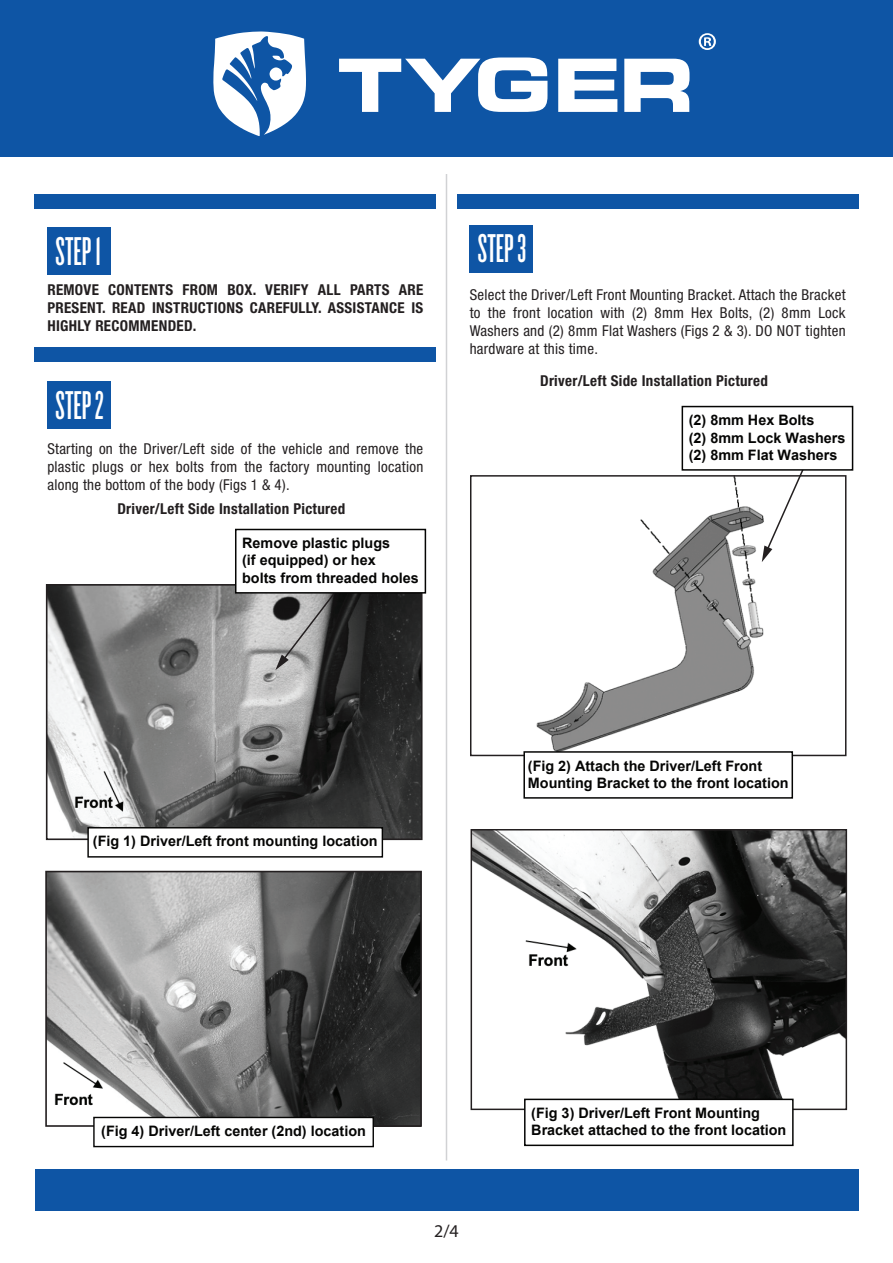
<style>
.page{position:relative;width:893px;height:1263px;background:#fff}
.page>*{position:absolute;margin:0;border:0;box-sizing:border-box;transform-origin:0 0}
.t1{font:41.85px "Knockout HTF46 Flyweight";color:#fff}
.t2{font:18px "Myriad Pro";color:#231f20}
.t3{font:condensed 15px/18px "Helvetica Neue LT Std";letter-spacing:.02em;color:#231f20;text-align:justify}
.t4{font:700 condensed 15px/18px "Helvetica Neue LT Std";letter-spacing:.02em;color:#231f20;text-align:justify}
.t5{font:700 14.4px/17.2px "Arial";color:#050504}
</style>
<div class="page">
<div style="left:35px;top:1169px;width:823px;height:41px;background:#0e55a5"></div>
<div style="left:0;top:0;width:893px;height:157px;background:#0e55a5"></div>
<svg style="left:339px;top:58px;width:208px;height:54px"></svg>
<svg style="left:558px;top:59px;width:59px;height:53px"></svg>
<svg style="left:624px;top:59px;width:65px;height:53px"></svg>
<svg style="left:213px;top:31px;width:93px;height:105px"></svg>
<svg style="left:699px;top:33px;width:17px;height:17px"></svg>
<hr style="left:446px;top:174px;width:1px;height:986px;background:#d1d2d4">
<div style="left:47px;top:227px;width:63px;height:48px;background:#0e55a5"></div>
<div style="left:35px;top:194px;width:401px;height:15px;background:#0e55a5"></div>
<div style="left:47px;top:381px;width:63px;height:47px;background:#0e55a5"></div>
<div style="left:35px;top:347px;width:401px;height:15px;background:#0e55a5"></div>
<div style="left:470px;top:225px;width:63px;height:47px;background:#0e55a5"></div>
<div style="left:457px;top:194px;width:401px;height:15px;background:#0e55a5"></div>
<img style="left:49px;top:587px;width:371px;height:250px">
<div style="left:46px;top:584px;width:377px;height:256px;border:2px solid #231f20"></div>
<div style="left:87px;top:827px;width:296px;height:30px;background:#fff;border:1px solid #050504"></div>
<img style="left:48px;top:874px;width:371px;height:250px">
<div style="left:45px;top:871px;width:377px;height:256px;border:2px solid #231f20"></div>
<div style="left:93px;top:1117px;width:281px;height:30px;background:#fff;border:1px solid #050504"></div>
<svg style="left:275px;top:594px;width:73px;height:76px"></svg>
<div style="left:235px;top:529px;width:191px;height:65px;background:#fff;border:2px solid #050504"></div>
<img style="left:536px;top:478px;width:258px;height:275px">
<div style="left:470px;top:475px;width:376px;height:281px;border:2px solid #231f20"></div>
<img style="left:474px;top:832px;width:370px;height:266px">
<div style="left:471px;top:829px;width:376px;height:281px;border:2px solid #231f20"></div>
<div style="left:523px;top:751px;width:270px;height:48px;background:#fff;border:2px solid #050504"></div>
<div style="left:524px;top:1098px;width:270px;height:48px;background:#fff;border:2px solid #050504"></div>
<svg style="left:762px;top:471px;width:60px;height:91px"></svg>
<div style="left:682px;top:406px;width:171px;height:65px;background:#fff;border:2px solid #050504"></div>
<img style="left:513px;top:931px;width:73px;height:47px">
<h1 class="t1" style="left:56px;top:231px;width:47px">STEP 1</h1>
<p class="t4" style="left:47px;top:280px;width:377px">REMOVE CONTENTS FROM BOX. VERIFY ALL PARTS ARE PRESENT. READ INSTRUCTIONS CAREFULLY. ASSISTANCE IS HIGHLY RECOMMENDED.</p>
<h1 class="t1" style="left:56px;top:384px;width:50px">STEP 2</h1>
<p class="t3" style="left:47px;top:440px;width:377px">Starting on the Driver/Left side of the vehicle and remove the plastic plugs or hex bolts from the factory mounting location along the bottom of the body (Figs 1 &amp; 4).</p>
<p class="t4" style="left:117px;top:499px;width:229px">Driver/Left Side Installation Pictured</p>
<p class="t5" style="left:242px;top:535px;width:178px">Remove plastic plugs<br>(if equipped) or hex<br>bolts from threaded holes</p>
<h1 class="t1" style="left:478px;top:228px;width:50px">STEP 3</h1>
<p class="t3" style="left:470px;top:285px;width:377px">Select the Driver/Left Front Mounting Bracket. Attach the Bracket to the front location with (2) 8mm Hex Bolts, (2) 8mm Lock Washers and (2) 8mm Flat Washers (Figs 2 &amp; 3). DO NOT tighten hardware at this time.</p>
<p class="t4" style="left:540px;top:371px;width:229px">Driver/Left Side Installation Pictured</p>
<p class="t5" style="left:689px;top:412px;width:158px">(2) 8mm Hex Bolts<br>(2) 8mm Lock Washers (2) 8mm Flat Washers</p>
<p class="t5" style="left:93px;top:833px;width:286px">(Fig 1) Driver/Left front mounting location</p>
<p class="t5" style="left:528px;top:757px;width:262px">(Fig 2) Attach the Driver/Left Front<br>Mounting Bracket to the front location</p>
<p class="t5" style="left:101px;top:1123px;width:266px">(Fig 4) Driver/Left center (2nd) location</p>
<p class="t2" style="left:434px;top:1220px;width:26px">2/4</p>
<p class="t5" style="left:531px;top:1105px;width:257px">(Fig 3) Driver/Left Front Mounting<br>Bracket attached to the front location</p>
</div>
